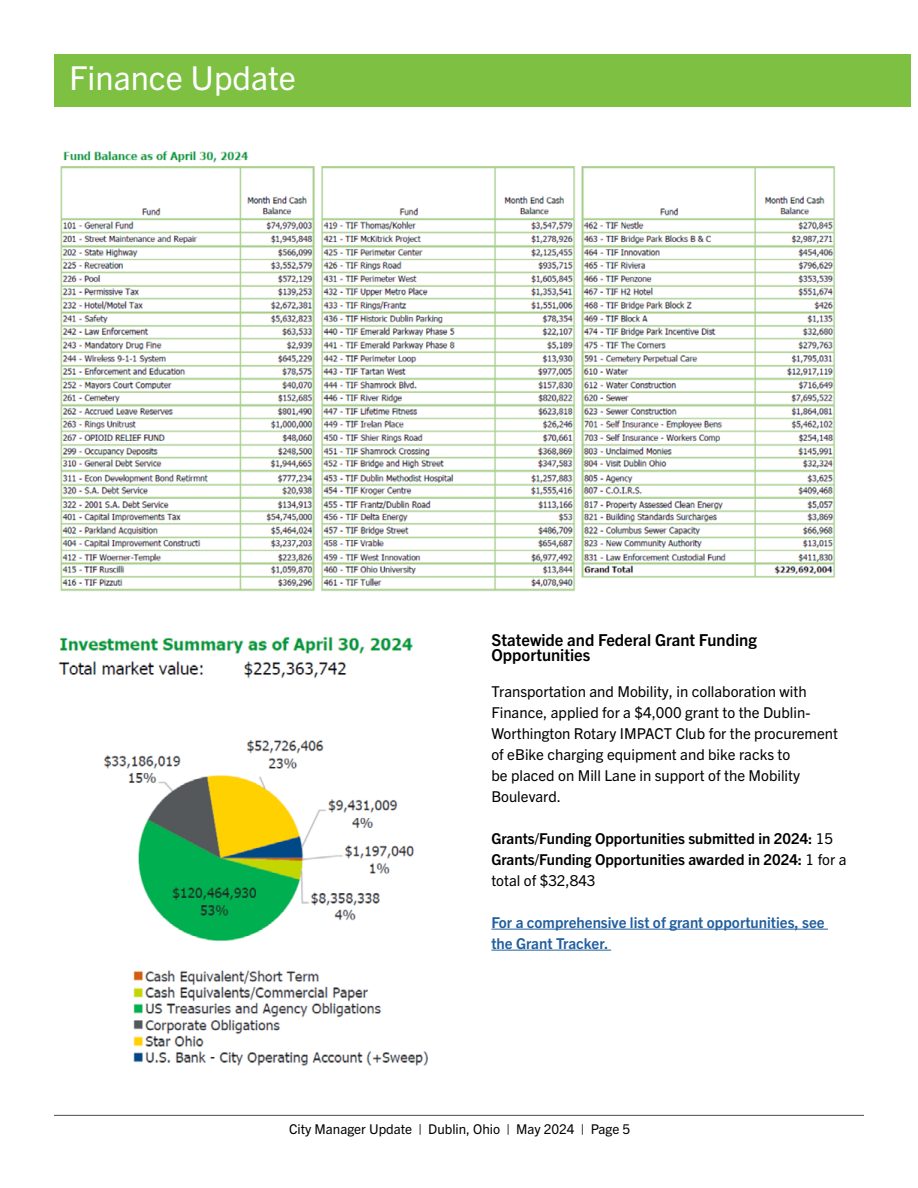
<style>
.page{position:relative;width:918px;height:1188px;background:#fff}
.page>*{position:absolute;margin:0;border:0;box-sizing:border-box;transform-origin:0 0}
.t1{font:33px "Trade Gothic Next LT Pro";color:#fff}
.t2{font:700 16.5px/15px "Trade Gothic Next LT Pro";color:#000}
.t3{font:15px/21px "Trade Gothic Next LT Pro";color:#000}
.t4{font:700 15px/21px "Trade Gothic Next LT Pro";color:#000}
.t5{font:700 15px/21px "Trade Gothic Next LT Pro";color:#215e9e}
.t6{font:13.5px "Trade Gothic Next LT Pro";color:#000}
.s1{font-weight:400}
</style>
<div class="page">
<div style="left:54px;top:54px;width:857px;height:52px;background:#7dc042"></div>
<img style="left:60px;top:151px;width:775px;height:441px">
<hr style="left:54px;top:1115px;width:810px;height:1px;background:#4d4d4f">
<hr style="left:491px;top:929px;width:337px;height:1px;background:#215e9e">
<hr style="left:491px;top:950px;width:120px;height:1px;background:#215e9e">
<img style="left:58px;top:637px;width:371px;height:429px">
<h1 class="t1" style="left:69px;top:55px;width:228px">Finance Update</h1>
<p class="t2" style="left:491px;top:631px;width:267px">Statewide and Federal Grant Funding<br>Opportunities</p>
<p class="t3" style="left:491px;top:680px;width:348px">Transportation and Mobility, in collaboration with Finance, applied for a $4,000 grant to the Dublin-Worthington Rotary IMPACT Club for the procurement of eBike charging equipment and bike racks to<br>be placed on Mill Lane in support of the Mobility Boulevard.</p>
<p class="t4" style="left:491px;top:827px;width:357px">Grants/Funding Opportunities submitted in 2024: <span class="s1">15<br></span>Grants/Funding Opportunities awarded in 2024: <span class="s1">1 for a total of $32,843</span></p>
<p class="t5" style="left:491px;top:911px;width:335px">For a comprehensive list of grant opportunities, see the Grant Tracker.</p>
<p class="t6" style="left:289px;top:1119px;width:343px">City Manager Update | Dublin, Ohio | May 2024 | Page 5</p>
</div>
